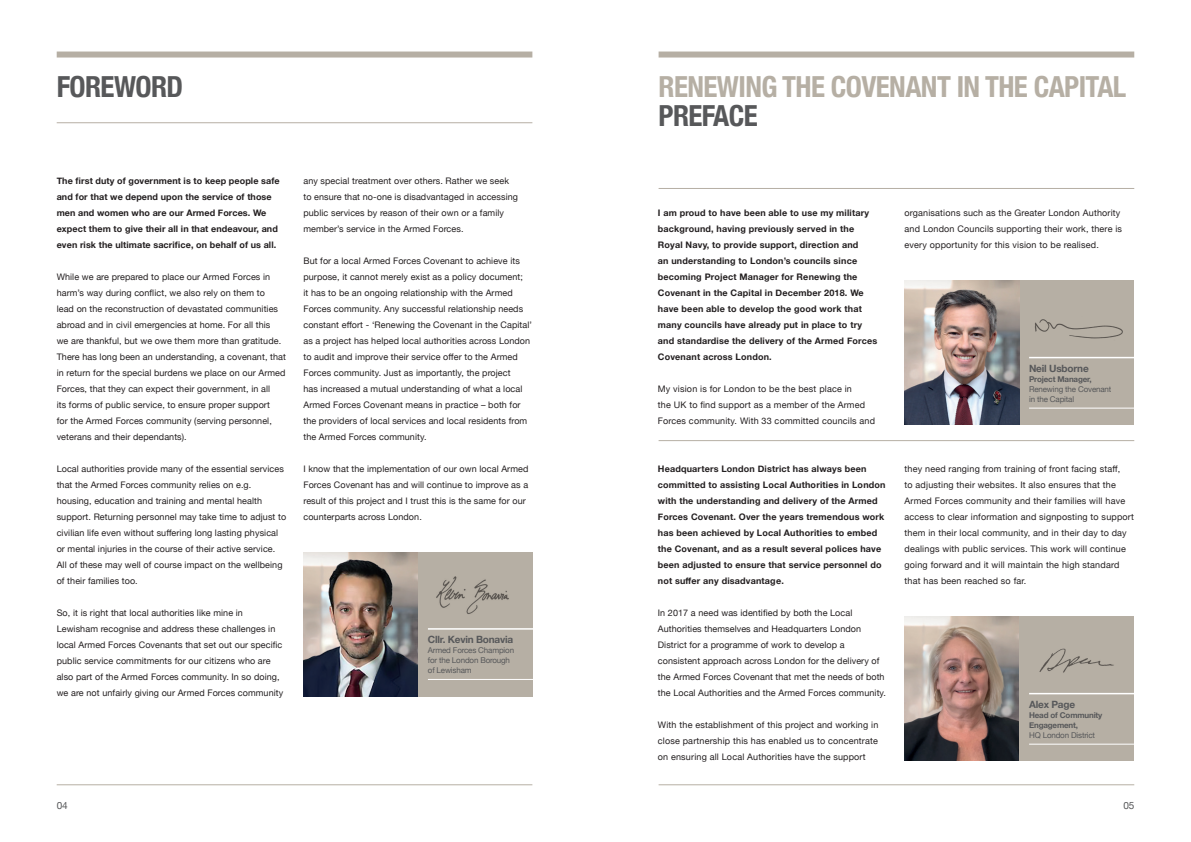
<style>
.page{position:relative;width:1191px;height:842px;background:#fff}
.page>*{position:absolute;margin:0;border:0;box-sizing:border-box;transform-origin:0 0}
.t1{font:700 condensed 29px "Helvetica Neue";letter-spacing:-.02em;color:#b6afa4}
.t2{font:700 condensed 29px "Helvetica Neue";letter-spacing:-.02em;color:#57585a}
.t3{font:700 10px "Helvetica Neue";letter-spacing:-.02em;color:#57585a}
.t4{font:10px "Helvetica Neue";color:#57585a}
.t5{font:9px/16px "Helvetica Neue";letter-spacing:.01em;color:#231f20}
.t6{font:700 9px/16px "Helvetica Neue";letter-spacing:.02em;color:#231f20}
.t7{font:8px/10px "Helvetica Neue";letter-spacing:-.02em;color:#57585a}
.t8{font:700 8px/10px "Helvetica Neue";letter-spacing:-.02em;color:#57585a}
</style>
<div class="page">
<div style="left:658px;top:52px;width:476px;height:6px;background:#b6afa4"></div>
<div style="left:57px;top:52px;width:475px;height:6px;background:#b6afa4"></div>
<hr style="left:658px;top:188px;width:476px;height:1px;background:#b6afa4">
<hr style="left:57px;top:122px;width:475px;height:1px;background:#b6afa4">
<hr style="left:658px;top:784px;width:476px;height:1px;background:#b6afa4">
<hr style="left:658px;top:440px;width:476px;height:1px;background:#b6afa4">
<hr style="left:57px;top:784px;width:475px;height:1px;background:#b6afa4">
<img style="left:303px;top:552px;width:115px;height:144px">
<div style="left:418px;top:552px;width:115px;height:144px;background:#b6afa4"></div>
<hr style="left:428px;top:628px;width:109px;height:2px;background:#fff">
<hr style="left:428px;top:679px;width:109px;height:1px;background:#fff">
<img style="left:436px;top:576px;width:73px;height:38px">
<img style="left:904px;top:616px;width:115px;height:144px">
<div style="left:1019px;top:616px;width:115px;height:144px;background:#b6afa4"></div>
<hr style="left:1029px;top:693px;width:109px;height:1px;background:#fff">
<hr style="left:1029px;top:744px;width:109px;height:1px;background:#fff">
<img style="left:904px;top:280px;width:115px;height:144px">
<div style="left:1019px;top:280px;width:115px;height:144px;background:#b6afa4"></div>
<hr style="left:1029px;top:357px;width:109px;height:1px;background:#fff">
<hr style="left:1029px;top:408px;width:109px;height:1px;background:#fff">
<img style="left:1035px;top:319px;width:88px;height:20px">
<img style="left:1039px;top:648px;width:75px;height:25px">
<h1 class="t2" style="left:57px;top:63px;width:128px">FOREWORD</h1>
<p class="t6" style="left:57px;top:173px;width:224px">The first duty of government is to keep people safe and for that we depend upon the service of those men and women who are our Armed Forces. We expect them to give their all in that endeavour, and even risk the ultimate sacrifice, on behalf of us all.</p>
<p class="t5" style="left:57px;top:269px;width:231px">While we are prepared to place our Armed Forces in harm’s way during conflict, we also rely on them to<br>lead on the reconstruction of devastated communities abroad and in civil emergencies at home. For all this<br>we are thankful, but we owe them more than gratitude.<br>There has long been an understanding, a covenant, that in return for the special burdens we place on our Armed Forces, that they can expect their government, in all<br>its forms of public service, to ensure proper support<br>for the Armed Forces community (serving personnel, veterans and their dependants).</p>
<p class="t5" style="left:57px;top:461px;width:231px">Local authorities provide many of the essential services that the Armed Forces community relies on e.g. housing, education and training and mental health support. Returning personnel may take time to adjust to civilian life even without suffering long lasting physical or mental injuries in the course of their active service.<br>All of these may well of course impact on the wellbeing of their families too.</p>
<p class="t5" style="left:57px;top:605px;width:228px">So, it is right that local authorities like mine in Lewisham recognise and address these challenges in local Armed Forces Covenants that set out our specific public service commitments for our citizens who are also part of the Armed Forces community. In so doing, we are not unfairly giving our Armed Forces community</p>
<p class="t5" style="left:303px;top:173px;width:216px">any special treatment over others. Rather we seek to ensure that no-one is disadvantaged in accessing public services by reason of their own or a family member’s service in the Armed Forces.</p>
<p class="t5" style="left:303px;top:253px;width:230px">But for a local Armed Forces Covenant to achieve its purpose, it cannot merely exist as a policy document;<br>it has to be an ongoing relationship with the Armed Forces community. Any successful relationship needs constant effort - ‘Renewing the Covenant in the Capital’ as a project has helped local authorities across London to audit and improve their service offer to the Armed Forces community. Just as importantly, the project<br>has increased a mutual understanding of what a local Armed Forces Covenant means in practice – both for the providers of local services and local residents from the Armed Forces community.</p>
<p class="t5" style="left:303px;top:461px;width:226px">I know that the implementation of our own local Armed Forces Covenant has and will continue to improve as a result of this project and I trust this is the same for our counterparts across London.</p>
<p class="t3" style="left:428px;top:631px;width:87px">Cllr. Kevin Bonavia</p>
<p class="t7" style="left:428px;top:645px;width:88px">Armed Forces Champion for the London Borough of Lewisham</p>
<h1 class="t1" style="left:658px;top:63px;width:469px">RENEWING THE COVENANT IN THE CAPITAL</h1>
<h1 class="t2" style="left:658px;top:92px;width:101px">PREFACE</h1>
<p class="t6" style="left:658px;top:205px;width:221px">I am proud to have been able to use my military background, having previously served in the Royal Navy, to provide support, direction and<br>an understanding to London’s councils since becoming Project Manager for Renewing the Covenant in the Capital in December 2018. We have been able to develop the good work that many councils have already put in place to try and standardise the delivery of the Armed Forces Covenant across London.</p>
<p class="t5" style="left:658px;top:382px;width:219px">My vision is for London to be the best place in<br>the UK to find support as a member of the Armed<br>Forces community. With 33 committed councils and</p>
<p class="t6" style="left:658px;top:461px;width:229px">Headquarters London District has always been committed to assisting Local Authorities in London with the understanding and delivery of the Armed Forces Covenant. Over the years tremendous work has been achieved by Local Authorities to embed the Covenant, and as a result several polices have been adjusted to ensure that service personnel do not suffer any disadvantage.</p>
<p class="t5" style="left:658px;top:605px;width:230px">In 2017 a need was identified by both the Local Authorities themselves and Headquarters London District for a programme of work to develop a consistent approach across London for the delivery of the Armed Forces Covenant that met the needs of both the Local Authorities and the Armed Forces community.</p>
<p class="t5" style="left:658px;top:717px;width:222px;text-align:justify">With the establishment of this project and working in close partnership this has enabled us to concentrate on ensuring all Local Authorities have the support</p>
<p class="t5" style="left:904px;top:206px;width:219px">organisations such as the Greater London Authority and London Councils supporting their work, there is every opportunity for this vision to be realised.</p>
<p class="t3" style="left:1029px;top:360px;width:61px">Neil Usborne</p>
<p class="t8" style="left:1029px;top:374px;width:64px">Project Manager,</p>
<p class="t7" style="left:1029px;top:384px;width:84px">Renewing the Covenant in the Capital</p>
<p class="t5" style="left:904px;top:461px;width:231px">they need ranging from training of front facing staff,<br>to adjusting their websites. It also ensures that the Armed Forces community and their families will have access to clear information and signposting to support them in their local community, and in their day to day dealings with public services. This work will continue going forward and it will maintain the high standard that has been reached so far.</p>
<p class="t3" style="left:1029px;top:696px;width:47px">Alex Page</p>
<p class="t8" style="left:1029px;top:710px;width:75px">Head of Community<br>Engagement,</p>
<p class="t7" style="left:1029px;top:730px;width:68px">HQ London District</p>
<p class="t4" style="left:57px;top:798px;width:12px">04</p>
<p class="t4" style="left:1123px;top:798px;width:12px">05</p>
</div>
